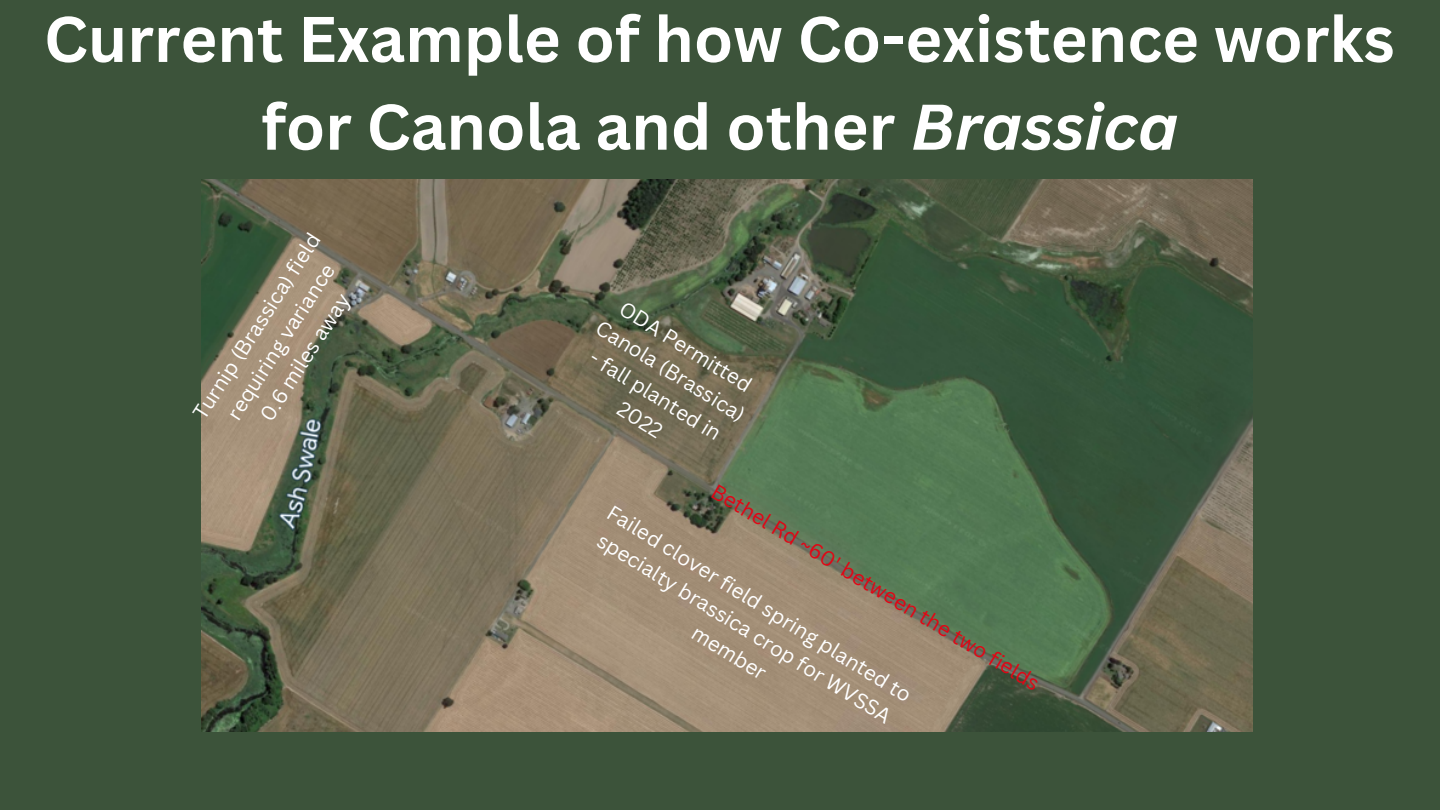
<style>
.page{position:relative;width:1440px;height:810px;background:#3c533a}
.page>*{position:absolute;margin:0;border:0;box-sizing:border-box;transform-origin:0 0}
.t1{font:700 63px/87.8px "Canva Sans";color:#fff;text-align:center}
.t2{font:20.7px/28.7px "Canva Sans";color:#fff;text-align:center}
.t3{font:20.7px "Canva Sans";color:#e10615}
.s1{font-style:italic}
</style>
<div class="page">
<img style="left:202px;top:180px;width:1050px;height:552px">
<p class="t1" style="left:44px;top:-6px;width:1352px">Current Example of how Co-existence works for Canola and other <span class="s1">Brassica</span></p>
<p class="t2" style="left:185px;top:409px;width:218px;rotate:-57deg">Turnip (Brassica) field requiring variance<br>0.6 miles away</p>
<p class="t2" style="left:621px;top:288px;width:173px;rotate:32deg">ODA Permitted<br>Canola (Brassica)</p>
<p class="t2" style="left:600px;top:343px;width:152px;rotate:32deg">- fal planted in<br>2022</p>
<p class="t3" style="left:721px;top:477px;width:380px;rotate:31deg">Bethel Rd ~60' between the two fields</p>
<p class="t2" style="left:618px;top:497px;width:355px;rotate:32deg">Failed clover field spring planted to specialty brassica crop for WVSSA member</p>
</div>
